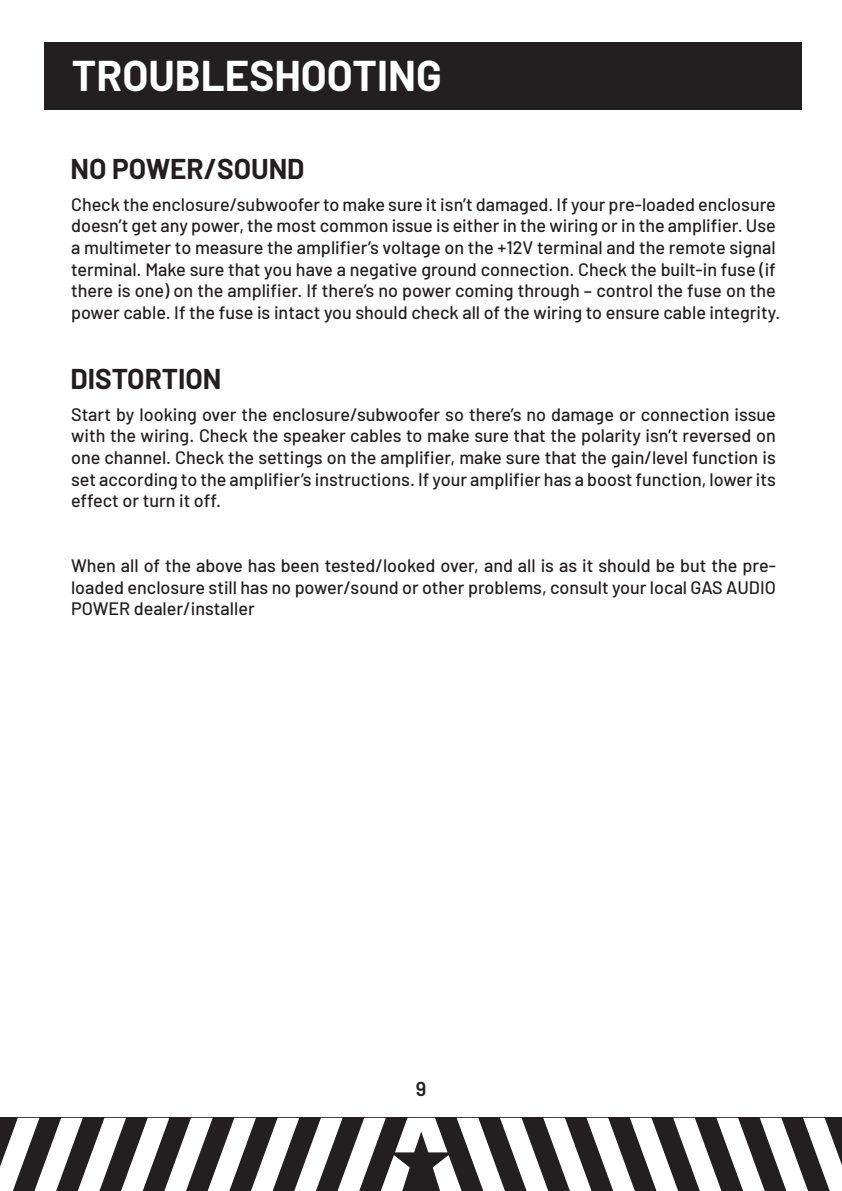
<style>
.page{position:relative;width:842px;height:1191px;background:#fff}
.page>*{position:absolute;margin:0;border:0;box-sizing:border-box;transform-origin:0 0}
.t1{font:700 42px "Barlow";color:#fff}
.t2{font:700 28px "Barlow";color:#231f20}
.t3{font:600 20px "Barlow";color:#231f20}
.t4{font:500 18px/21.6px "Barlow";color:#231f20;text-align:justify}
</style>
<div class="page">
<div style="left:45px;top:43px;width:757px;height:67px;background:#231f20"></div>
<svg style="left:0;top:1117px;width:842px;height:74px"></svg>
<h1 class="t1" style="left:72px;top:45px;width:371px">TROUBLESHOOTING</h1>
<h2 class="t2" style="left:71px;top:148px;width:235px">NO POWER/SOUND</h2>
<p class="t4" style="left:71px;top:192px;width:711px;text-align:left">Check the enclosure/subwoofer to make sure it isn’t damaged. If your pre-loaded enclosure doesn’t get any power, the most common issue is either in the wiring or in the amplifier. Use a multimeter to measure the amplifier’s voltage on the +12V terminal and the remote signal terminal. Make sure that you have a negative ground connection. Check the built-in fuse (if there is one) on the amplifier. If there’s no power coming through – control the fuse on the power cable. If the fuse is intact you should check all of the wiring to ensure cable integrity.</p>
<h2 class="t2" style="left:71px;top:358px;width:153px">DISTORTION</h2>
<p class="t4" style="left:71px;top:402px;width:706px">Start by looking over the enclosure/subwoofer so there’s no damage or connection issue with the wiring. Check the speaker cables to make sure that the polarity isn’t reversed on one channel. Check the settings on the amplifier, make sure that the gain/level function is set according to the amplifier’s instructions. If your amplifier has a boost function, lower its effect or turn it off.</p>
<p class="t4" style="left:71px;top:553px;width:706px">When all of the above has been tested/looked over, and all is as it should be but the pre&shy;loaded enclosure still has no power/sound or other problems, consult your local GAS AUDIO POWER dealer/installer</p>
<p class="t3" style="left:416px;top:1073px;width:12px">9</p>
</div>
